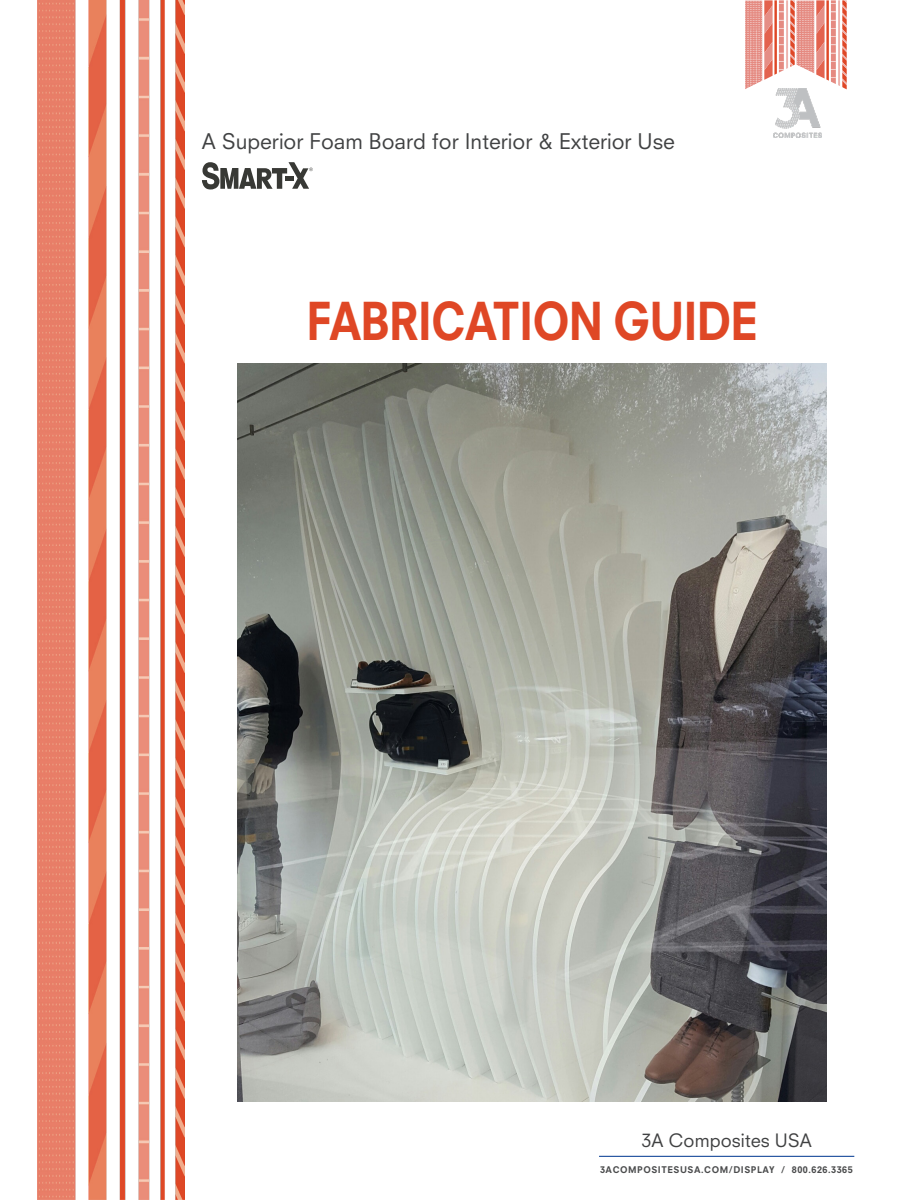
<style>
.page{position:relative;width:900px;height:1200px;background:#fff}
.page>*{position:absolute;margin:0;border:0;box-sizing:border-box;transform-origin:0 0}
.t1{font:800 50.85px "Neuzeit SLT Std";letter-spacing:-.03em;color:#df4725;scale:.88 1}
.t2{font:21px "Neuzeit SLT Std";color:#404142}
.t3{font:18px "Neuzeit SLT Std";color:#404142}
.t4{font:800 9px "Neuzeit SLT Std";letter-spacing:.06em;color:#4b4c4d}
</style>
<div class="page">
<img style="left:774px;top:89px;width:48px;height:48px">
<hr style="left:599px;top:1156px;width:255px;height:1px;background:#194b9b">
<svg style="left:745px;top:0;width:102px;height:89px"></svg>
<img style="left:37px;top:0;width:147px;height:1200px">
<svg style="left:202px;top:162px;width:111px;height:27px"></svg>
<img style="left:237px;top:364px;width:590px;height:737px">
<p class="t2" style="left:202px;top:129px;width:474px">A Superior Foam Board for Interior &amp; Exterior Use</p>
<p class="t1" style="left:306px;top:290px;width:515px">FABRICATION GUIDE</p>
<p class="t3" style="left:642px;top:1129px;width:172px">3A Composites USA</p>
<p class="t4" style="left:600px;top:1164px;width:254px">3ACOMPOSITESUSA.COM/DISPLAY / 800.626.3365</p>
</div>
